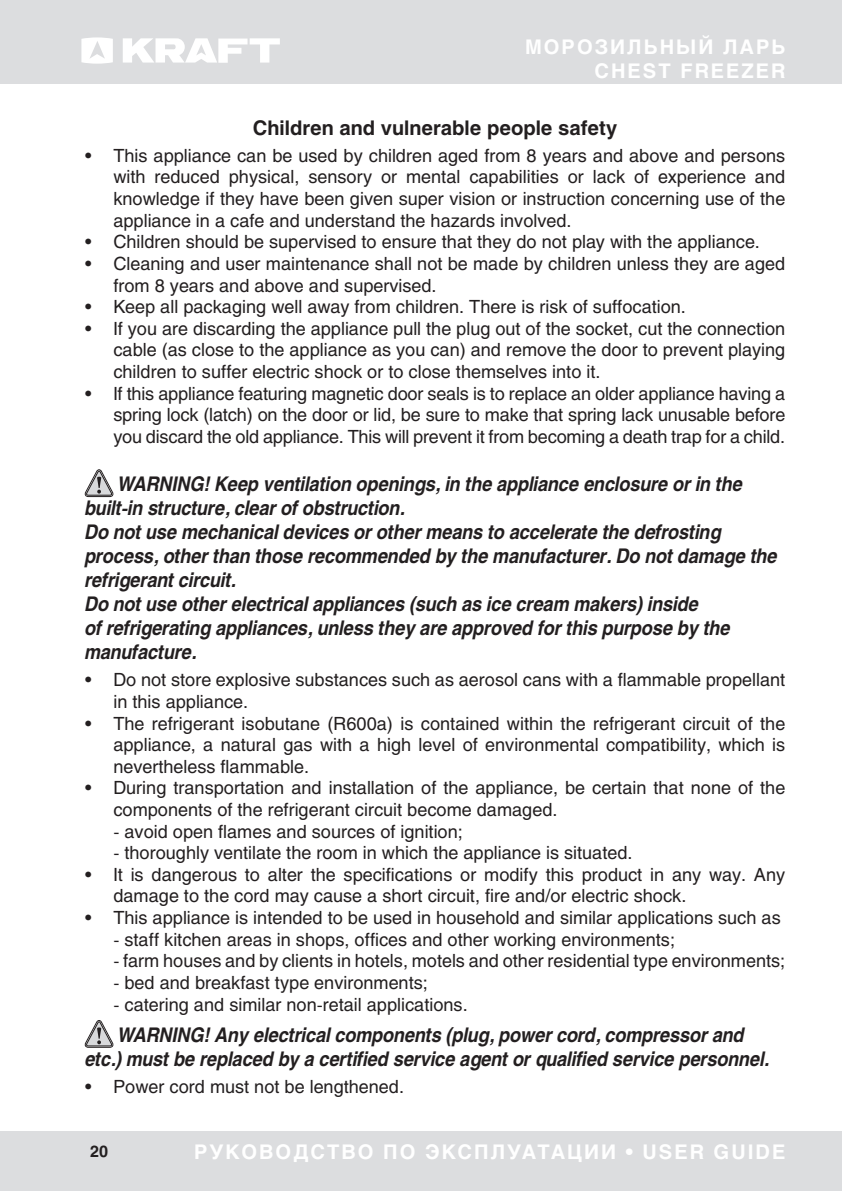
<style>
.page{position:relative;width:842px;height:1191px;background:#fff}
.page>*{position:absolute;margin:0;border:0;box-sizing:border-box;transform-origin:0 0}
.Important{font:italic 700 20px/24px "Helios";letter-spacing:-.01em;color:#231f20;scale:.9 1}
.t1{font:700 20px/24px "Helios";letter-spacing:.1em;color:#fff;text-align:right}
.PODZAG{font:700 20px "Helios";color:#231f20}
.text_osn{font:18px/21.6px "Helios";color:#231f20;text-align:justify}
.t2{font:700 16px "Helios";color:#231f20}
</style>
<div class="page">
<div style="left:0;top:0;width:842px;height:84px;background:#dcdddf"></div>
<div style="left:0;top:1130px;width:842px;height:61px;background:#dcdddf"></div>
<svg style="left:81px;top:37px;width:32px;height:27px"></svg>
<svg style="left:123px;top:38px;width:157px;height:25px"></svg>
<svg style="left:85px;top:469px;width:29px;height:28px"></svg>
<svg style="left:85px;top:1020px;width:29px;height:27px"></svg>
<p class="t1" style="left:525px;top:35px;width:262px">МОРОЗИЛЬНЫЙ ЛАРЬ<br>CHEST FREEZER</p>
<p class="PODZAG" style="left:253px;top:116px;width:366px">Children and vulnerable people safety</p>
<p class="text_osn" style="left:113px;top:144px;width:673px;text-indent:-28px">• This appliance can be used by children aged from 8 years and above and persons with reduced physical, sensory or mental capabilities or lack of experience and knowledge if they have been given super vision or instruction concerning use of the appliance in a cafe and understand the hazards involved.</p>
<p class="text_osn" style="left:85px;top:231px;width:676px">• Children should be supervised to ensure that they do not play with the appliance.</p>
<p class="text_osn" style="left:113px;top:252px;width:673px;text-indent:-28px">• Cleaning and user maintenance shall not be made by children unless they are aged from 8 years and above and supervised.</p>
<p class="text_osn" style="left:85px;top:296px;width:602px">• Keep all packaging well away from children. There is risk of suffocation.</p>
<p class="text_osn" style="left:113px;top:317px;width:673px;text-indent:-28px">• If you are discarding the appliance pull the plug out of the socket, cut the connection cable (as close to the appliance as you can) and remove the door to prevent playing children to suffer electric shock or to close themselves into it.</p>
<p class="text_osn" style="left:113px;top:382px;width:673px;text-indent:-28px">• If this appliance featuring magnetic door seals is to replace an older appliance having a spring lock (latch) on the door or lid, be sure to make that spring lack unusable before you discard the old appliance. This will prevent it from becoming a death trap for a child.</p>
<p class="Important" style="left:85px;top:472px;width:732px;text-indent:33px">WARNING! Keep ventilation openings, in the appliance enclosure or in the built-in structure, clear of obstruction.</p>
<p class="Important" style="left:85px;top:520px;width:771px">Do not use mechanical devices or other means to accelerate the defrosting process, other than those recommended by the manufacturer. Do not damage the refrigerant circuit.</p>
<p class="Important" style="left:85px;top:592px;width:719px">Do not use other electrical appliances (such as ice cream makers) inside<br>of refrigerating appliances, unless they are approved for this purpose by the manufacture.</p>
<p class="text_osn" style="left:113px;top:669px;width:673px;text-indent:-28px">• Do not store explosive substances such as aerosol cans with a flammable propellant in this appliance.</p>
<p class="text_osn" style="left:113px;top:712px;width:673px;text-indent:-28px">• The refrigerant isobutane (R600a) is contained within the refrigerant circuit of the appliance, a natural gas with a high level of environmental compatibility, which is nevertheless flammable.</p>
<p class="text_osn" style="left:113px;top:777px;width:673px;text-indent:-28px">• During transportation and installation of the appliance, be certain that none of the components of the refrigerant circuit become damaged.</p>
<p class="text_osn" style="left:113px;top:820px;width:351px">- avoid open flames and sources of ignition;</p>
<p class="text_osn" style="left:113px;top:842px;width:521px">- thoroughly ventilate the room in which the appliance is situated.</p>
<p class="text_osn" style="left:113px;top:863px;width:673px;text-indent:-28px">• It is dangerous to alter the specifications or modify this product in any way. Any damage to the cord may cause a short circuit, fire and/or electric shock.</p>
<p class="text_osn" style="left:85px;top:906px;width:697px">• This appliance is intended to be used in household and similar applications such as</p>
<p class="text_osn" style="left:113px;top:928px;width:563px">- staff kitchen areas in shops, offices and other working environments;</p>
<p class="text_osn" style="left:113px;top:950px;width:673px">- farm houses and by clients in hotels, motels and other residential type environments;</p>
<p class="text_osn" style="left:113px;top:971px;width:316px">- bed and breakfast type environments;</p>
<p class="text_osn" style="left:113px;top:993px;width:356px">- catering and similar non-retail applications.</p>
<p class="Important" style="left:85px;top:1022px;width:762px;text-align:center">WARNING! Any electrical components (plug, power cord, compressor and<br>etc.) must be replaced by a certified service agent or qualified service personnel.</p>
<p class="text_osn" style="left:85px;top:1075px;width:321px">• Power cord must not be lengthened.</p>
<p class="t2" style="left:90px;top:1141px;width:19px">20</p>
<p class="t1" style="left:194px;top:1139px;width:593px">РУКОВОДСТВО ПО ЭКСПЛУАТАЦИИ • USER GUIDE</p>
</div>
